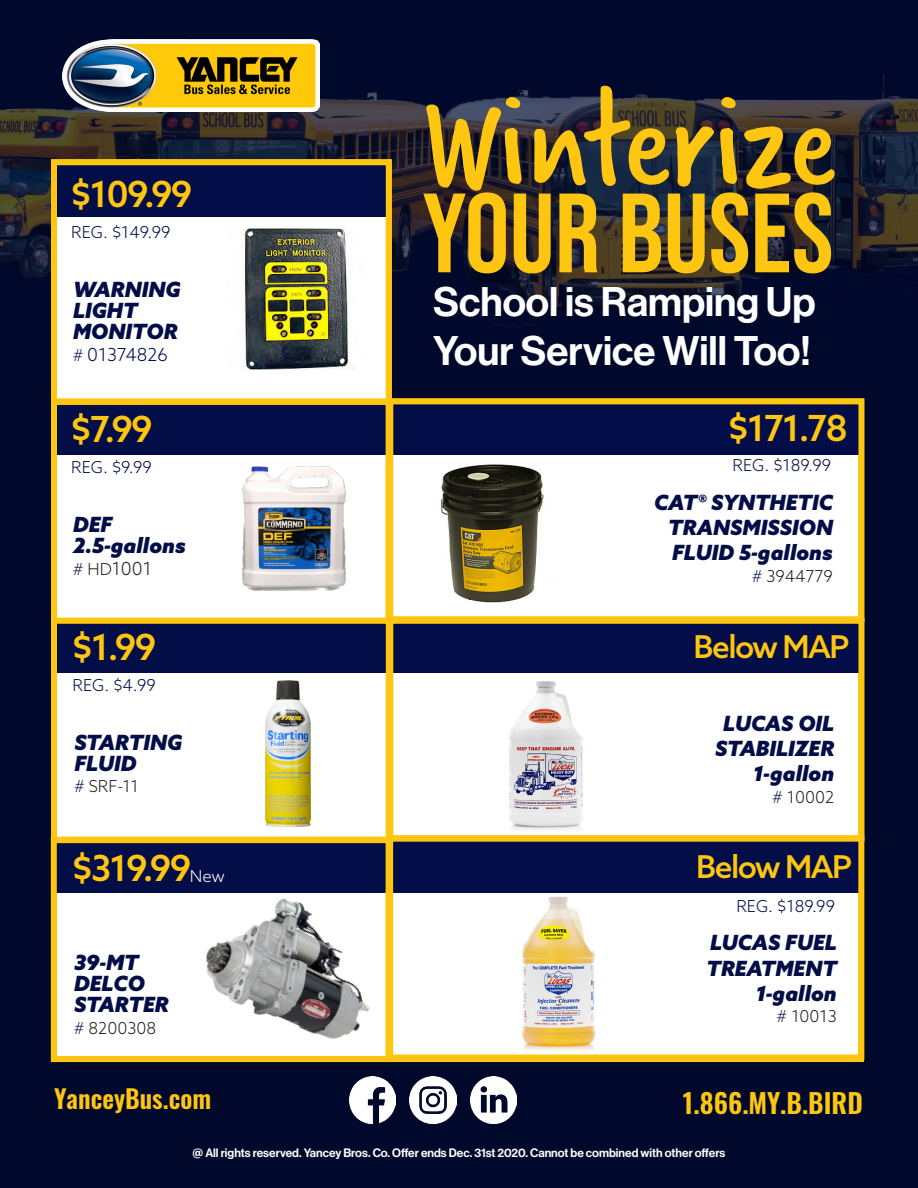
<style>
.page{position:relative;width:918px;height:1188px;background:#00092c}
.page>*{position:absolute;margin:0;border:0;box-sizing:border-box;transform-origin:0 0}
.t1{font:144px "Verveine";letter-spacing:-.005em;color:#fec511}
.t2{font:112.5px "Bebas Neue";color:#fec511}
.t3{font:40.5px "N Haas Grotesk DS Pro 65 Md";color:#fff}
.t4{font:500 36px "Azo Sans";letter-spacing:-.05em;color:#fec511}
.t5{font:500 31.5px "Azo Sans";letter-spacing:-.05em;color:#fec511}
.t6{font:600 27px "Oswald";color:#fec511}
.t7{font:600 25.5px "Oswald";color:#fec511}
.t8{font:italic 900 21px/21px "Azo Sans";color:#030d47}
.t9{font:300 18px "Azo Sans";color:#030d47}
.t10{font:300 18px "Azo Sans";color:#231f20}
.t11{font:300 16.5px "Azo Sans";color:#030d47}
.t12{font:300 16.5px "Azo Sans";color:#231f20}
.t13{font:300 16.5px "Azo Sans";color:#fff}
.t14{font:12px "N Haas Grotesk DS Pro 65 Md";color:#fff}
.s1{font-size:16.5px}
.s2{font-size:16.5px;color:#030d47}
.s3{color:#030d47}
</style>
<div class="page">
<img style="left:0;top:39px;width:918px;height:393px">
<img style="left:63px;top:40px;width:257px;height:71px">
<div style="left:386px;top:398px;width:478px;height:664px;background:#fff;border:6px solid #fec511"></div>
<div style="left:51px;top:159px;width:341px;height:903px;background:#fff"></div>
<div style="left:55px;top:842px;width:808px;height:51px;background:#030d47"></div>
<div style="left:54px;top:162px;width:333px;height:55px;background:#030d47"></div>
<div style="left:54px;top:404px;width:810px;height:51px;background:#030d47"></div>
<div style="left:51px;top:159px;width:341px;height:246px;border:6px solid #fec511"></div>
<div style="left:387px;top:398px;width:477px;height:224px;border:6px solid #fec511"></div>
<img style="left:349px;top:1086px;width:47px;height:37px">
<div style="left:51px;top:398px;width:341px;height:226px;border:6px solid #fec511"></div>
<img style="left:410px;top:1077px;width:46px;height:46px">
<img style="left:470px;top:1077px;width:47px;height:46px">
<img style="left:242px;top:228px;width:112px;height:142px">
<div style="left:55px;top:621px;width:809px;height:52px;background:#030d47"></div>
<img style="left:521px;top:896px;width:75px;height:155px">
<img style="left:241px;top:466px;width:106px;height:125px">
<div style="left:51px;top:618px;width:341px;height:225px;border:6px solid #fec511"></div>
<img style="left:441px;top:464px;width:103px;height:139px">
<img style="left:266px;top:680px;width:45px;height:146px">
<div style="left:51px;top:837px;width:341px;height:225px;border:6px solid #fec511"></div>
<div style="left:387px;top:618px;width:477px;height:224px;border:6px solid #fec511"></div>
<img style="left:184px;top:873px;width:219px;height:213px">
<img style="left:509px;top:681px;width:74px;height:149px">
<div style="left:387px;top:835px;width:477px;height:226px;border:6px solid #fec511"></div>
<p class="t4" style="left:71px;top:171px;width:123px">$109.99</p>
<p class="t11" style="left:71px;top:221px;width:101px">REG. $149.99</p>
<p class="t8" style="left:73px;top:279px;width:109px">WARNING<br>LIGHT</p>
<p class="t8" style="left:73px;top:321px;width:106px">MONITOR</p>
<p class="t9" style="left:73px;top:342px;width:96px"><span class="s1">#</span> 01374826</p>
<p class="t4" style="left:71px;top:406px;width:84px">$7.99</p>
<p class="t11" style="left:71px;top:456px;width:82px">REG. $9.99</p>
<p class="t8" style="left:73px;top:514px;width:41px">DEF</p>
<p class="t8" style="left:73px;top:535px;width:114px">2.5-gallons</p>
<p class="t10" style="left:73px;top:557px;width:80px"><span class="s2">#</span> <span class="s1">HD</span>1001</p>
<p class="t4" style="left:72px;top:624px;width:86px">$1.99</p>
<p class="t11" style="left:73px;top:674px;width:85px">REG. $4.99</p>
<p class="t8" style="left:74px;top:731px;width:109px">STARTING<br>FLUID</p>
<p class="t12" style="left:74px;top:776px;width:66px"><span class="s3">#</span> SRF-11</p>
<p class="t4" style="left:72px;top:844px;width:121px">$319.99</p>
<p class="t13" style="left:190px;top:865px;width:37px">New</p>
<p class="t8" style="left:74px;top:952px;width:66px">39-MT</p>
<p class="t8" style="left:74px;top:973px;width:96px">DELCO<br>STARTER</p>
<p class="t12" style="left:74px;top:1017px;width:84px"><span class="s3">#</span> 8200308</p>
<p class="t1" style="left:422px;top:42px;width:415px">Winterize</p>
<p class="t2" style="left:422px;top:170px;width:413px">YOUR BUSES</p>
<p class="t3" style="left:433px;top:278px;width:384px">School is Ramping Up</p>
<p class="t3" style="left:433px;top:327px;width:379px">Your Service Will Too!</p>
<p class="t4" style="left:728px;top:404px;width:122px">$171.78</p>
<p class="t11" style="left:733px;top:454px;width:100px">REG. $189.99</p>
<p class="t8" style="left:668px;top:489px;width:166px;line-height:25.2px;text-align:justify;text-indent:-14px">CAT® SYNTHETIC TRANSMISSION FLUID 5-gallons</p>
<p class="t12" style="left:752px;top:565px;width:82px"><span class="s3">#</span> 3944779</p>
<p class="t5" style="left:694px;top:626px;width:157px">Below MAP</p>
<p class="t8" style="left:723px;top:712px;width:113px">LUCAS OIL</p>
<p class="t8" style="left:715px;top:738px;width:120px">STABILIZER</p>
<p class="t8" style="left:753px;top:763px;width:83px">1-gallon</p>
<p class="t12" style="left:772px;top:786px;width:63px"><span class="s3">#</span> 10002</p>
<p class="t5" style="left:696px;top:846px;width:157px">Below MAP</p>
<p class="t11" style="left:736px;top:895px;width:100px">REG. $189.99</p>
<p class="t8" style="left:707px;top:930px;width:132px;line-height:25.2px">LUCAS FUEL<br>TREATMENT</p>
<p class="t8" style="left:756px;top:982px;width:83px">1-gallon</p>
<p class="t12" style="left:777px;top:1006px;width:61px"><span class="s3">#</span> 10013</p>
<p class="t7" style="left:54px;top:1085px;width:159px">YanceyBus.com</p>
<p class="t6" style="left:683px;top:1089px;width:181px">1.866.MY.B.BIRD</p>
<p class="t14" style="left:193px;top:1146px;width:534px">@ All rights reserved. Yancey Bros. Co. Offer ends Dec. 31st 2020. Cannot be combined with other offers</p>
</div>
